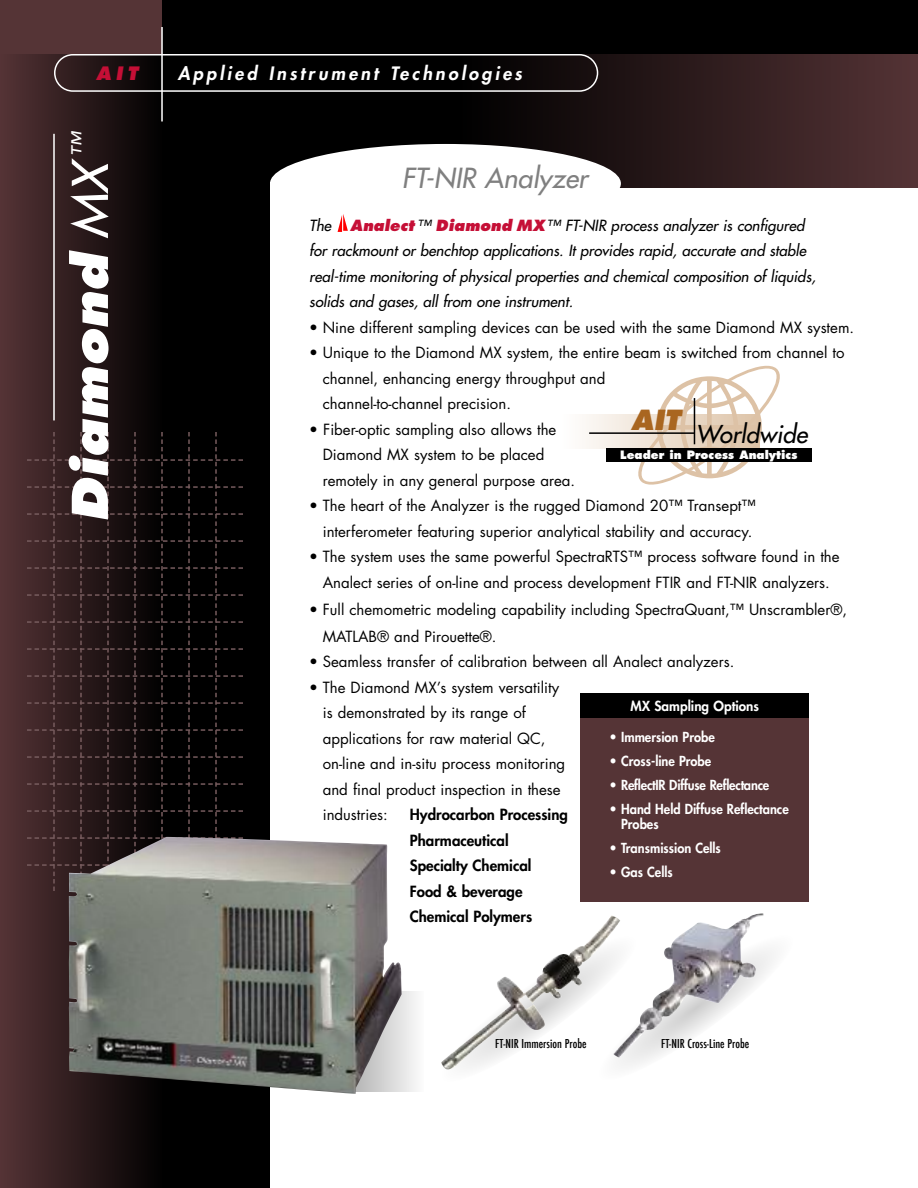
<style>
.page{position:relative;width:918px;height:1188px;background:#fff}
.page>*{position:absolute;margin:0;border:0;box-sizing:border-box;transform-origin:0 0}
.t1{font:italic 800 48px "Futura";color:#fff;scale:1.1 1}
.t2{font:italic 27px "Futura";color:#808080}
.t3{font:italic 800 27px "Futura";color:#a96620}
.t4{font:italic 24px "Futura";color:#000}
.t5{font:italic 800 18px "Futura";letter-spacing:.175em;color:#fff}
.t6{font:italic 800 18px "Futura";color:#c50f36}
.t7{font:15px/25.5px "Futura";color:#000}
.t8{font:italic 15px/25.5px "Futura";color:#000}
.t9{font:800 15px/25.5px "Futura";color:#000}
.t10{font:800 13.5px/15px "Futura";color:#fff;scale:.95 1}
.t11{font:800 13.5px "Futura";color:#fff}
.t12{font:500 condensed 12px "Futura";color:#000}
.t13{font:800 11.25px "Futura";color:#fff}
.s1{font-weight:400}
.s2{font-weight:800;color:#c50f36}
</style>
<div class="page">
<div style="left:162px;top:0;width:324px;height:1188px;background:#000"></div>
<div style="left:459px;top:0;width:459px;height:187px;background:linear-gradient(to right,#010101,#543335)"></div>
<div style="left:0;top:0;width:162px;height:1188px;background:linear-gradient(to right,#553336,#020101)"></div>
<div style="left:270px;top:189px;width:648px;height:999px;background:#fff"></div>
<svg style="left:27px;top:432px;width:216px;height:459px"></svg>
<div style="left:270px;top:144px;width:351px;height:79px;background:#fff;border-radius:50%"></div>
<div style="left:270px;top:182px;width:37px;height:39px;background:#fff"></div>
<hr style="left:53px;top:134px;width:2px;height:286px;background:#fff">
<div style="left:162px;top:0;width:756px;height:54px;background:#000"></div>
<div style="left:0;top:0;width:162px;height:54px;background:#553436"></div>
<svg style="left:620px;top:949px;width:154px;height:117px"></svg>
<svg style="left:585px;top:415px;width:45px;height:34px"></svg>
<hr style="left:589px;top:432px;width:106px;height:2px;background:#000">
<div style="left:607px;top:448px;width:205px;height:14px;background:#000"></div>
<div style="left:581px;top:693px;width:228px;height:209px;background:#553436"></div>
<div style="left:581px;top:693px;width:228px;height:24px;background:#000"></div>
<img style="left:620px;top:913px;width:144px;height:145px">
<img style="left:441px;top:915px;width:179px;height:155px">
<div style="left:353px;top:992px;width:71px;height:99px;background:#f1f1f1"></div>
<img style="left:69px;top:837px;width:333px;height:257px">
<hr style="left:161px;top:27px;width:2px;height:94px;background:#fff">
<svg style="left:54px;top:54px;width:544px;height:38px"></svg>
<svg style="left:338px;top:214px;width:10px;height:18px"></svg>
<svg style="left:630px;top:365px;width:150px;height:120px"></svg>
<p class="t6" style="left:96px;top:65px;width:43px">AIT</p>
<p class="t5" style="left:178px;top:64px;width:346px">Applied Instrument Technologies</p>
<h1 class="t1" style="left:69px;top:523px;width:358px;rotate:-90deg">Diamond <span class="s1">MX</span><sup>™</sup></h1>
<h2 class="t2" style="left:402px;top:164px;width:187px">FT-NIR Analyzer</h2>
<p class="t8" style="left:309px;top:213px;width:508px;text-indent:41px"><span class="s2">Analect</span> ™ <span class="s2">Diamond MX</span>™ FT-NIR process analyzer is configured for rackmount or benchtop applications. It provides rapid, accurate and stable real-time monitoring of physical properties and chemical composition of liquids, solids and gases, all from one instrument.</p>
<p class="t7" style="left:309px;top:316px;width:546px">• Nine different sampling devices can be used with the same Diamond MX system.</p>
<p class="t7" style="left:323px;top:341px;width:523px;text-indent:-14px">• Unique to the Diamond MX system, the entire beam is switched from channel to channel, enhancing energy throughput and<br>channel-to-channel precision.</p>
<p class="t7" style="left:323px;top:418px;width:254px;text-indent:-14px">• Fiber-optic sampling also allows the<br>Diamond MX system to be placed remotely in any general purpose area.</p>
<p class="t7" style="left:309px;top:494px;width:448px;text-align:right">• The heart of the Analyzer is the rugged Diamond 20™ Transept™ interferometer featuring superior analytical stability and accuracy.</p>
<p class="t7" style="left:309px;top:545px;width:532px;text-align:center">• The system uses the same powerful SpectraRTS™ process software found in the<br>Analect series of on-line and process development FTIR and FT-NIR analyzers.</p>
<p class="t7" style="left:323px;top:597px;width:526px;line-height:27px;text-indent:-13px">• Full chemometric modeling capability including SpectraQuant,™ Unscrambler®,<br>MATLAB® and Pirouette®.</p>
<p class="t7" style="left:309px;top:650px;width:427px">• Seamless transfer of calibration between all Analect analyzers.</p>
<p class="t7" style="left:323px;top:676px;width:244px;text-indent:-13px">• The Diamond MX’s system versatility is demonstrated by its range of applications for raw material QC, on-line and in-situ process monitoring and final product inspection in these industries:</p>
<p class="t8" style="left:309px;top:213px;width:24px">The</p>
<h2 class="t3" style="left:631px;top:408px;width:51px">AIT</h2>
<h3 class="t4" style="left:696px;top:422px;width:113px">Worldwide</h3>
<p class="t13" style="left:620px;top:450px;width:179px">Leader in Process Analytics</p>
<p class="t11" style="left:631px;top:699px;width:130px">MX Sampling Options</p>
<p class="t10" style="left:609px;top:730px;width:112px">• Immersion Probe</p>
<p class="t10" style="left:609px;top:754px;width:109px">• Cross-line Probe</p>
<p class="t10" style="left:609px;top:778px;width:170px">• ReflectIR Diffuse Reflectance</p>
<p class="t10" style="left:621px;top:802px;width:178px;text-indent:-12px">• Hand Held Diffuse Reflectance<br>Probes</p>
<p class="t10" style="left:609px;top:841px;width:119px">• Transmission Cells</p>
<p class="t10" style="left:609px;top:865px;width:68px">• Gas Cells</p>
<p class="t9" style="left:410px;top:803px;width:160px">Hydrocarbon Processing<br>Pharmaceutical<br>Specialty Chemical<br>Food &amp; beverage<br>Chemical Polymers</p>
<p class="t12" style="left:495px;top:1036px;width:93px">FT-NIR Immersion Probe</p>
<p class="t12" style="left:661px;top:1036px;width:90px">FT-NIR Cross-Line Probe</p>
</div>
